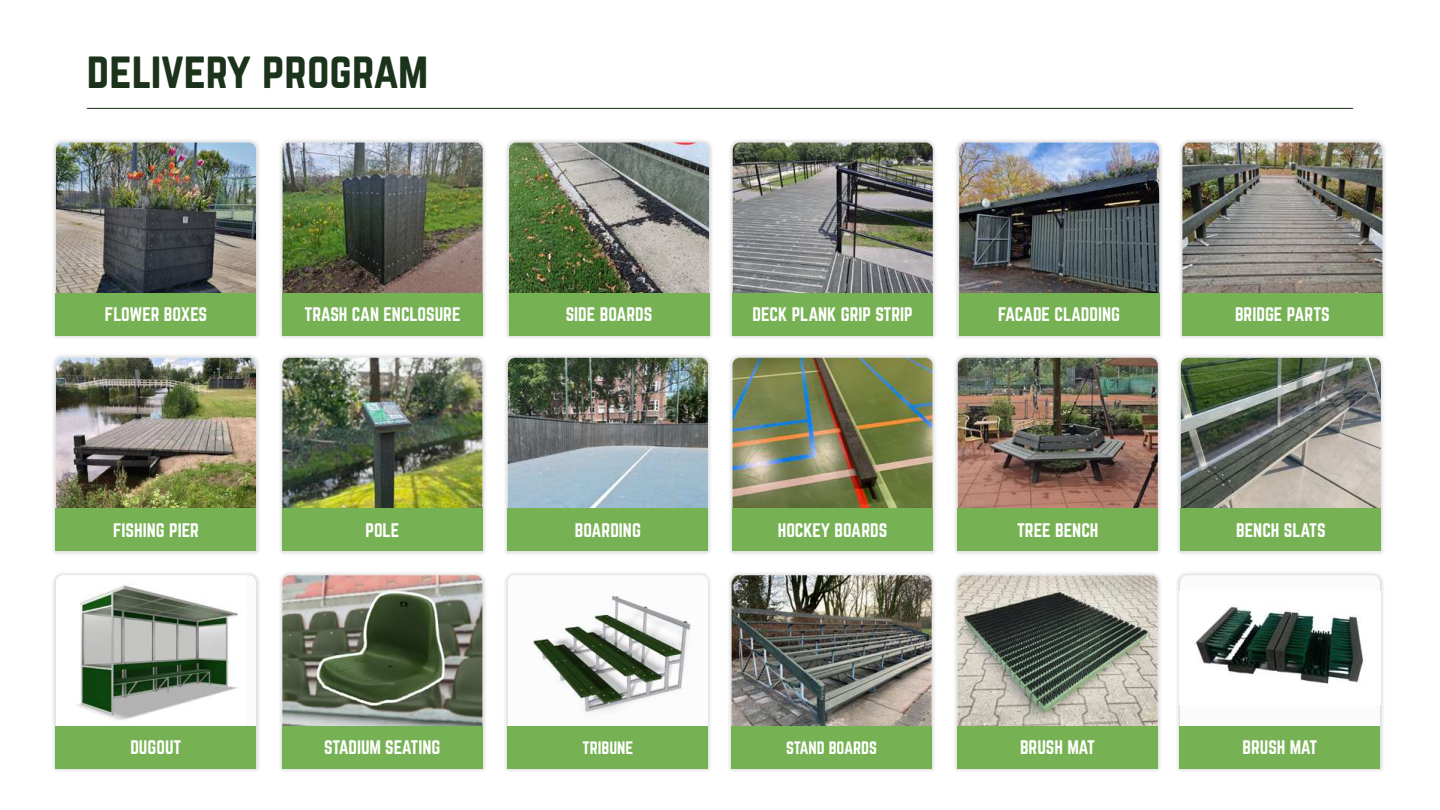
<style>
.page{position:relative;width:1440px;height:810px;background:#fff}
.page>*{position:absolute;margin:0;border:0;box-sizing:border-box;transform-origin:0 0}
.t1{font:45px "Norwester";letter-spacing:-.01em;color:#1b321b}
.t2{font:17.17px "Norwester";color:#fff}
.t3{font:15.75px "Norwester";color:#fff}
</style>
<div class="page">
<hr style="left:87px;top:108px;width:1266px;height:1px;background:#1b321b">
<div style="left:277px;top:570px;width:210px;height:204px;background:#000;opacity:.14"></div>
<img style="left:282px;top:575px;width:200px;height:151px">
<div style="left:282px;top:726px;width:200px;height:42px;background:#76b253"></div>
<div style="left:728px;top:353px;width:210px;height:203px;background:#000;opacity:.14"></div>
<img style="left:732px;top:358px;width:201px;height:151px">
<div style="left:732px;top:509px;width:201px;height:42px;background:#76b253"></div>
<div style="left:503px;top:353px;width:210px;height:203px;background:#000;opacity:.14"></div>
<img style="left:508px;top:358px;width:200px;height:151px">
<div style="left:508px;top:509px;width:200px;height:42px;background:#76b253"></div>
<div style="left:503px;top:570px;width:210px;height:204px;background:#000;opacity:.14"></div>
<img style="left:508px;top:575px;width:200px;height:151px">
<div style="left:508px;top:726px;width:200px;height:42px;background:#76b253"></div>
<div style="left:727px;top:570px;width:210px;height:204px;background:#000;opacity:.14"></div>
<img style="left:732px;top:575px;width:200px;height:151px">
<div style="left:732px;top:726px;width:200px;height:42px;background:#76b253"></div>
<div style="left:51px;top:353px;width:210px;height:203px;background:#000;opacity:.14"></div>
<img style="left:56px;top:358px;width:200px;height:151px">
<div style="left:56px;top:509px;width:200px;height:42px;background:#76b253"></div>
<div style="left:277px;top:353px;width:210px;height:203px;background:#000;opacity:.14"></div>
<img style="left:282px;top:358px;width:200px;height:151px">
<div style="left:282px;top:509px;width:200px;height:42px;background:#76b253"></div>
<div style="left:1176px;top:353px;width:210px;height:203px;background:#000;opacity:.14"></div>
<img style="left:1181px;top:358px;width:200px;height:151px">
<div style="left:1181px;top:509px;width:200px;height:42px;background:#76b253"></div>
<div style="left:953px;top:570px;width:210px;height:204px;background:#000;opacity:.14"></div>
<img style="left:958px;top:575px;width:200px;height:151px">
<div style="left:958px;top:726px;width:200px;height:42px;background:#76b253"></div>
<div style="left:1175px;top:570px;width:210px;height:204px;background:#000;opacity:.14"></div>
<svg style="left:1180px;top:575px;width:200px;height:151px"></svg>
<img style="left:1180px;top:592px;width:200px;height:113px">
<div style="left:1180px;top:726px;width:200px;height:42px;background:#76b253"></div>
<div style="left:1178px;top:138px;width:210px;height:203px;background:#000;opacity:.14"></div>
<img style="left:1182px;top:142px;width:200px;height:152px">
<div style="left:1182px;top:294px;width:200px;height:42px;background:#76b253"></div>
<div style="left:954px;top:138px;width:210px;height:203px;background:#000;opacity:.14"></div>
<img style="left:959px;top:143px;width:200px;height:151px">
<div style="left:959px;top:294px;width:200px;height:42px;background:#76b253"></div>
<div style="left:728px;top:138px;width:210px;height:203px;background:#000;opacity:.14"></div>
<img style="left:733px;top:143px;width:200px;height:151px">
<div style="left:733px;top:294px;width:200px;height:42px;background:#76b253"></div>
<div style="left:504px;top:138px;width:210px;height:203px;background:#000;opacity:.14"></div>
<img style="left:509px;top:142px;width:200px;height:152px">
<div style="left:509px;top:294px;width:200px;height:42px;background:#76b253"></div>
<div style="left:278px;top:138px;width:210px;height:203px;background:#000;opacity:.14"></div>
<img style="left:283px;top:142px;width:200px;height:152px">
<div style="left:283px;top:294px;width:200px;height:42px;background:#76b253"></div>
<div style="left:51px;top:570px;width:210px;height:204px;background:#000;opacity:.14"></div>
<svg style="left:247px;top:575px;width:9px;height:151px"></svg>
<img style="left:56px;top:575px;width:191px;height:151px">
<div style="left:56px;top:726px;width:200px;height:42px;background:#76b253"></div>
<div style="left:953px;top:353px;width:210px;height:203px;background:#000;opacity:.14"></div>
<img style="left:958px;top:358px;width:200px;height:151px">
<div style="left:958px;top:509px;width:200px;height:42px;background:#76b253"></div>
<div style="left:51px;top:138px;width:210px;height:203px;background:#000;opacity:.14"></div>
<img style="left:56px;top:142px;width:200px;height:152px">
<div style="left:56px;top:294px;width:200px;height:42px;background:#76b253"></div>
<h1 class="t1" style="left:87px;top:49px;width:343px">delivery program</h1>
<p class="t2" style="left:105px;top:306px;width:104px">FLOWER BOXES</p>
<p class="t2" style="left:305px;top:306px;width:157px">TRASH CAN ENCLOSURE</p>
<p class="t2" style="left:566px;top:306px;width:88px">SIDE BOARDS</p>
<p class="t2" style="left:753px;top:306px;width:162px">DECK PLANK GRIP STRIP</p>
<p class="t2" style="left:998px;top:306px;width:123px">FACADE CLADDING</p>
<p class="t2" style="left:1235px;top:306px;width:96px">BRIDGE PARTS</p>
<p class="t2" style="left:113px;top:522px;width:87px">FISHING PIER</p>
<p class="t2" style="left:366px;top:522px;width:35px">POLE</p>
<p class="t2" style="left:1236px;top:522px;width:91px">BENCH SLATS</p>
<p class="t2" style="left:575px;top:522px;width:68px">BOARDING</p>
<p class="t2" style="left:778px;top:522px;width:111px">HOCKEY BOARDS</p>
<p class="t2" style="left:1017px;top:522px;width:83px">TREE BENCH</p>
<p class="t2" style="left:130px;top:739px;width:53px">DUGOUT</p>
<p class="t2" style="left:324px;top:739px;width:118px">STADIUM SEATING</p>
<p class="t3" style="left:582px;top:740px;width:52px">TRIBUNE</p>
<p class="t3" style="left:786px;top:740px;width:92px">STAND BOARDS</p>
<p class="t2" style="left:1020px;top:739px;width:77px">BRUSH MAT</p>
<p class="t2" style="left:1242px;top:739px;width:77px">BRUSH MAT</p>
</div>
